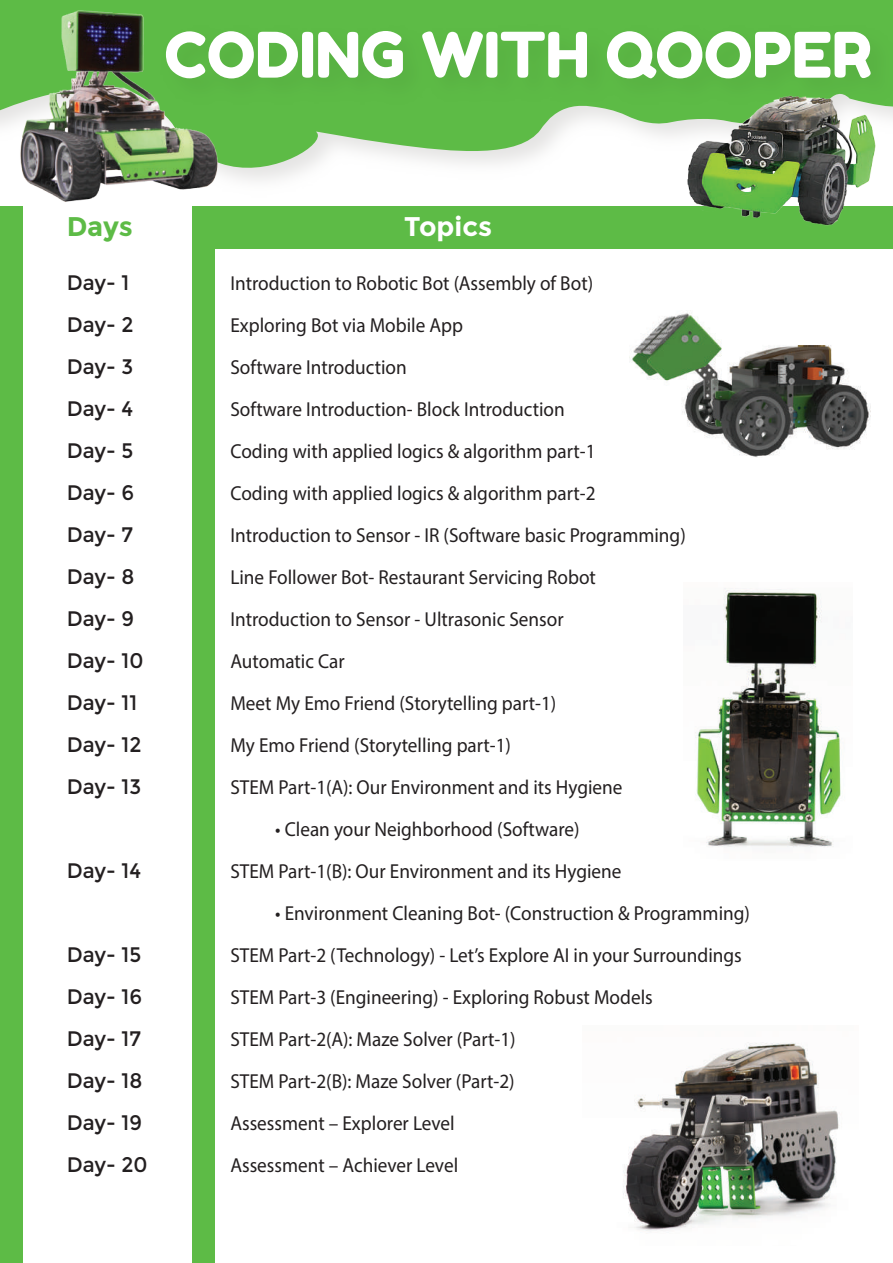
<style>
.page{position:relative;width:893px;height:1263px;background:#fff}
.page>*{position:absolute;margin:0;border:0;box-sizing:border-box;transform-origin:0 0}
.t1{font:62.55px "Fredoka One";color:#fff}
.t2{font:700 27px "Montserrat";color:#fff}
.t3{font:700 27px "Montserrat";color:#5dbb46}
.t4{font:21px/42px "Montserrat";color:#231f20}
.t5{font:20.25px/42px "Myriad Pro";color:#231f20;scale:.95 1}
</style>
<div class="page">
<img style="left:630px;top:312px;width:240px;height:145px">
<div style="left:0;top:206px;width:214px;height:1057px;background:#5dbb46"></div>
<div style="left:23px;top:205px;width:169px;height:1058px;background:#fff"></div>
<div style="left:214px;top:206px;width:679px;height:42px;background:#5dbb46"></div>
<svg style="left:0;top:0;width:893px;height:179px"></svg>
<div style="left:220px;top:11px;width:673px;height:115px;background:#5cba45"></div>
<img style="left:17px;top:0;width:203px;height:202px">
<img style="left:678px;top:47px;width:206px;height:202px">
<img style="left:623px;top:1042px;width:216px;height:189px">
<img style="left:695px;top:588px;width:146px;height:260px">
<h1 class="t1" style="left:164px;top:17px;width:709px">CODING WITH QOOPER</h1>
<h2 class="t3" style="left:67px;top:211px;width:68px">Days</h2>
<h2 class="t2" style="left:404px;top:211px;width:89px">Topics</h2>
<p class="t5" style="left:230px;top:261px;width:481px">Introduction to Robotic Bot (Assembly of Bot)<br>Exploring Bot via Mobile App<br>Software Introduction<br>Software Introduction- Block Introduction<br>Coding with applied logics &amp; algorithm part-1<br>Coding with applied logics &amp; algorithm part-2<br>Introduction to Sensor - IR (Software basic Programming)<br>Line Follower Bot- Restaurant Servicing Robot Introduction to Sensor - Ultrasonic Sensor<br>Automatic Car<br>Meet My Emo Friend (Storytelling part-1)<br>My Emo Friend (Storytelling part-1)<br>STEM Part-1(A): Our Environment and its Hygiene</p>
<p class="t5" style="left:230px;top:807px;width:413px;text-align:center">• Clean your Neighborhood (Software)<br>STEM Part-1(B): Our Environment and its Hygiene</p>
<p class="t5" style="left:230px;top:891px;width:548px;text-indent:45px">• Environment Cleaning Bot- (Construction &amp; Programming)<br>STEM Part-2 (Technology) - Let’s Explore AI in your Surroundings STEM Part-3 (Engineering) - Exploring Robust Models<br>STEM Part-2(A): Maze Solver (Part-1)<br>STEM Part-2(B): Maze Solver (Part-2)<br>Assessment – Explorer Level<br>Assessment – Achiever Level</p>
<p class="t4" style="left:67px;top:261px;width:78px">Day- 1<br>Day- 2<br>Day- 3<br>Day- 4<br>Day- 5<br>Day- 6<br>Day- 7<br>Day- 8<br>Day- 9<br>Day- 10<br>Day- 11<br>Day- 12<br>Day- 13</p>
<p class="t4" style="left:67px;top:849px;width:76px">Day- 14</p>
<p class="t4" style="left:67px;top:933px;width:82px">Day- 15<br>Day- 16<br>Day- 17<br>Day- 18<br>Day- 19<br>Day- 20</p>
</div>
